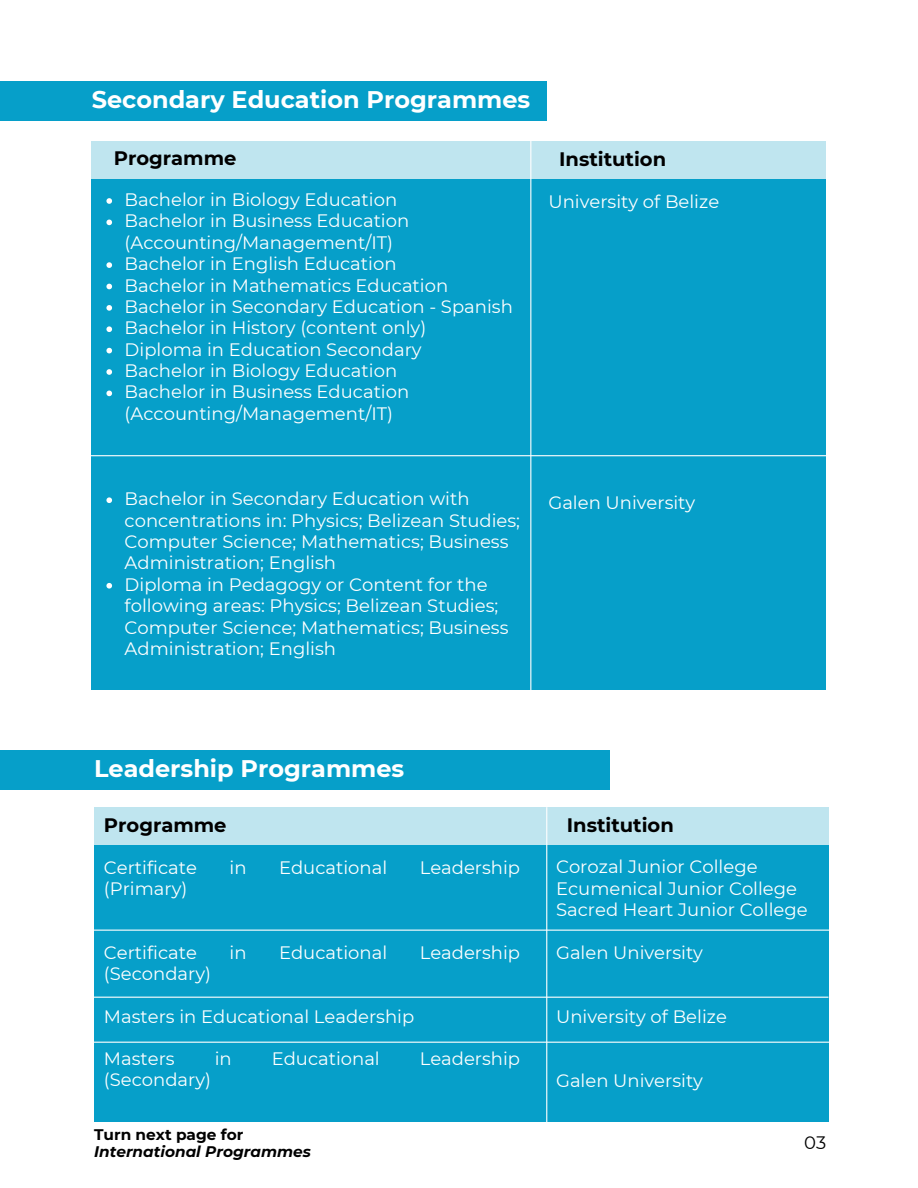
<style>
.page{position:relative;width:918px;height:1188px;background:#fff}
.page>*{position:absolute;margin:0;border:0;box-sizing:border-box;transform-origin:0 0}
.t1{font:700 24px "Montserrat";color:#fff}
.t2{font:700 19.5px "Montserrat";color:#000}
.t3{font:18px/21.3px "Montserrat";color:#fff}
.t4{font:18px "Montserrat";color:#000}
.t5{font:italic 700 15.3px "Montserrat";color:#000}
.t6{font:700 15.3px "Montserrat";color:#000}
</style>
<div class="page">
<div style="left:0;top:81px;width:547px;height:39px;background:#069fc9"></div>
<div style="left:92px;top:141px;width:734px;height:43px;background:#bfe5ef"></div>
<div style="left:92px;top:179px;width:734px;height:511px;background:#069fc9"></div>
<svg style="left:106px;top:198px;width:6px;height:6px"></svg>
<svg style="left:106px;top:220px;width:6px;height:5px"></svg>
<svg style="left:106px;top:262px;width:6px;height:6px"></svg>
<svg style="left:106px;top:284px;width:6px;height:5px"></svg>
<svg style="left:106px;top:305px;width:6px;height:6px"></svg>
<svg style="left:106px;top:326px;width:6px;height:6px"></svg>
<svg style="left:106px;top:348px;width:6px;height:5px"></svg>
<svg style="left:106px;top:369px;width:6px;height:6px"></svg>
<svg style="left:106px;top:391px;width:6px;height:5px"></svg>
<svg style="left:106px;top:497px;width:6px;height:6px"></svg>
<svg style="left:106px;top:583px;width:6px;height:6px"></svg>
<hr style="left:86px;top:455px;width:770px;height:1px;background:#fff">
<hr style="left:530px;top:124px;width:1px;height:602px;background:#fff">
<div style="left:0;top:751px;width:609px;height:39px;background:#069fc9"></div>
<div style="left:94px;top:807px;width:734px;height:43px;background:#bfe5ef"></div>
<div style="left:94px;top:845px;width:734px;height:276px;background:#069fc9"></div>
<hr style="left:42px;top:930px;width:811px;height:1px;background:#fff">
<hr style="left:546px;top:807px;width:1px;height:320px;background:#fff">
<hr style="left:17px;top:997px;width:811px;height:1px;background:#fff">
<hr style="left:35px;top:1042px;width:811px;height:1px;background:#fff">
<h1 class="t1" style="left:92px;top:85px;width:440px">Secondary Education Programmes</h1>
<p class="t2" style="left:114px;top:146px;width:124px">Programme</p>
<p class="t2" style="left:559px;top:147px;width:109px">Institution</p>
<p class="t3" style="left:125px;top:189px;width:274px">Bachelor in Biology Education</p>
<p class="t3" style="left:125px;top:210px;width:286px">Bachelor in Business Education (Accounting/Management/IT)</p>
<p class="t3" style="left:125px;top:253px;width:273px">Bachelor in English Education</p>
<p class="t3" style="left:125px;top:274px;width:325px">Bachelor in Mathematics Education</p>
<p class="t3" style="left:125px;top:296px;width:390px">Bachelor in Secondary Education - Spanish</p>
<p class="t3" style="left:125px;top:317px;width:303px">Bachelor in History (content only)</p>
<p class="t3" style="left:125px;top:339px;width:299px">Diploma in Education Secondary</p>
<p class="t3" style="left:125px;top:360px;width:274px">Bachelor in Biology Education</p>
<h2 class="t3" style="left:125px;top:381px;width:286px">Bachelor in Business Education (Accounting/Management/IT)</h2>
<h2 class="t3" style="left:548px;top:191px;width:172px">University of Belize</h2>
<h3 class="t3" style="left:125px;top:488px;width:397px">Bachelor in Secondary Education with concentrations in: Physics; Belizean Studies; Computer Science; Mathematics; Business Administration; English</h3>
<h3 class="t3" style="left:125px;top:574px;width:385px">Diploma in Pedagogy or Content for the following areas: Physics; Belizean Studies; Computer Science; Mathematics; Business Administration; English</h3>
<p class="t3" style="left:548px;top:492px;width:148px">Galen University</p>
<h1 class="t1" style="left:94px;top:754px;width:312px">Leadership Programmes</h1>
<h2 class="t2" style="left:104px;top:813px;width:124px">Programme</h2>
<h3 class="t2" style="left:567px;top:813px;width:109px">Institution</h3>
<h3 class="t3" style="left:104px;top:857px;width:95px">Certificate</h3>
<h3 class="t3" style="left:229px;top:857px;width:19px">in</h3>
<h3 class="t3" style="left:279px;top:857px;width:110px">Educational</h3>
<h3 class="t3" style="left:420px;top:857px;width:102px">Leadership</h3>
<h3 class="t3" style="left:104px;top:878px;width:85px">(Primary)</h3>
<h2 class="t3" style="left:556px;top:856px;width:253px">Corozal Junior College<br>Ecumenical Junior College<br>Sacred Heart Junior College</h2>
<h3 class="t3" style="left:556px;top:942px;width:148px">Galen University</h3>
<h3 class="t3" style="left:104px;top:942px;width:95px">Certificate</h3>
<h3 class="t3" style="left:229px;top:942px;width:19px">in</h3>
<h3 class="t3" style="left:279px;top:942px;width:110px">Educational</h3>
<h3 class="t3" style="left:420px;top:942px;width:102px">Leadership</h3>
<h3 class="t3" style="left:104px;top:963px;width:109px">(Secondary)</h3>
<h3 class="t3" style="left:104px;top:1005px;width:312px">Masters in Educational Leadership</h3>
<h3 class="t3" style="left:104px;top:1048px;width:72px">Masters</h3>
<h3 class="t3" style="left:215px;top:1048px;width:19px">in</h3>
<h3 class="t3" style="left:272px;top:1048px;width:110px">Educational</h3>
<h3 class="t3" style="left:420px;top:1048px;width:102px">Leadership</h3>
<h3 class="t3" style="left:104px;top:1069px;width:109px">(Secondary)</h3>
<h3 class="t3" style="left:556px;top:1006px;width:172px">University of Belize</h3>
<h3 class="t3" style="left:556px;top:1070px;width:148px">Galen University</h3>
<p class="t6" style="left:94px;top:1125px;width:151px">Turn next page for</p>
<p class="t5" style="left:94px;top:1142px;width:218px">International Programmes</p>
<p class="t4" style="left:804px;top:1132px;width:24px">03</p>
</div>
